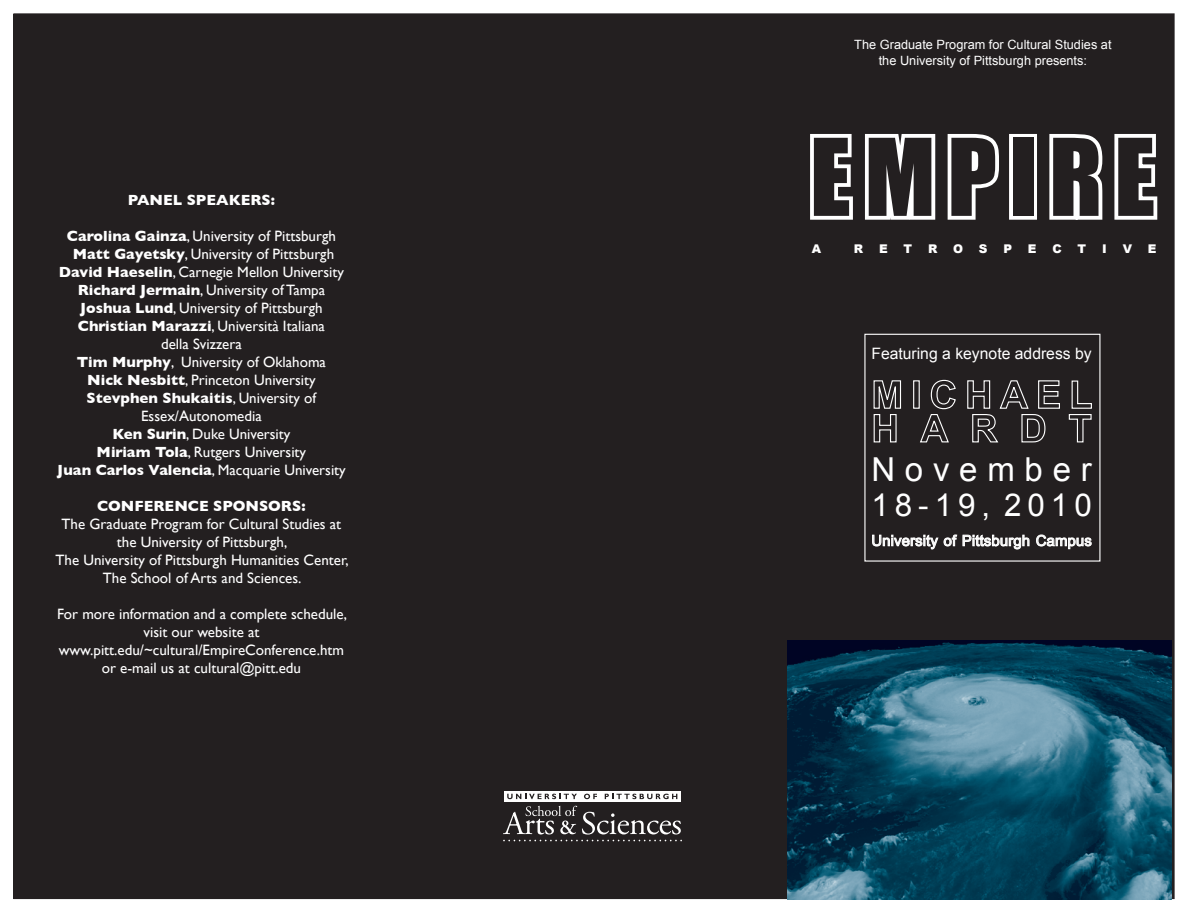
<style>
.page{position:relative;width:1188px;height:918px;background:#fff}
.page>*{position:absolute;margin:0;border:0;box-sizing:border-box;transform-origin:0 0}
.t1{font:98.85px "Impact";letter-spacing:.12em;color:#231f20}
.t2{font:33px "Arial";letter-spacing:.295em;color:#fff}
.t3{font:31.5px "Arial";letter-spacing:.19em;color:#fff}
.t4{font:15.75px "Arial";color:#fff}
.t5{font:15px/18px "Gill Sans";color:#fff;text-align:center}
.t6{font:700 15px "Gill Sans";color:#fff}
.t7{font:14.85px "Arial";letter-spacing:.01em;color:#fff}
.t8{font:12.75px/16.2px "Arial";color:#fff;text-align:center}
.t9{font:900 12px "Arial";color:#fff}
.s1{font-weight:700}
</style>
<div class="page">
<div style="left:14px;top:14px;width:1160px;height:885px;background:#231f20"></div>
<svg style="left:810px;top:134px;width:189px;height:86px"></svg>
<div style="left:1009px;top:134px;width:28px;height:86px;border:8px solid #fff"></div>
<svg style="left:1049px;top:134px;width:109px;height:86px"></svg>
<img style="left:787px;top:640px;width:385px;height:260px">
<svg style="left:504px;top:791px;width:176px;height:11px"></svg>
<svg style="left:507px;top:794px;width:70px;height:5px"></svg>
<svg style="left:584px;top:794px;width:13px;height:5px"></svg>
<svg style="left:605px;top:794px;width:72px;height:5px"></svg>
<svg style="left:503px;top:806px;width:179px;height:35px"></svg>
<div style="left:913px;top:380px;width:7px;height:29px;border:1px solid #fff"></div>
<svg style="left:873px;top:380px;width:29px;height:63px"></svg>
<svg style="left:919px;top:379px;width:37px;height:64px"></svg>
<svg style="left:967px;top:380px;width:93px;height:63px"></svg>
<svg style="left:1068px;top:380px;width:24px;height:63px"></svg>
<svg style="left:872px;top:534px;width:158px;height:16px"></svg>
<svg style="left:1036px;top:534px;width:56px;height:15px"></svg>
<p class="t6" style="left:128px;top:191px;width:149px">PANEL SPEAKERS:</p>
<p class="t5" style="left:67px;top:227px;width:271px"><span class="s1">Carolina Gainza</span>, University of Pittsburgh</p>
<p class="t5" style="left:73px;top:245px;width:263px"><span class="s1">Matt Gayetsky</span>, University of Pittsburgh</p>
<p class="t5" style="left:59px;top:263px;width:287px"><span class="s1">David Haeselin</span>, Carnegie Mellon University</p>
<p class="t5" style="left:78px;top:281px;width:249px"><span class="s1">Richard Jermain</span>, University of Tampa</p>
<p class="t5" style="left:80px;top:299px;width:244px"><span class="s1">Joshua Lund</span>, University of Pittsburgh</p>
<p class="t5" style="left:78px;top:317px;width:249px"><span class="s1">Christian Marazzi</span>, Università Italiana della Svizzera</p>
<p class="t5" style="left:77px;top:353px;width:251px"><span class="s1">Tim Murphy</span>, University of Oklahoma</p>
<p class="t5" style="left:87px;top:371px;width:230px"><span class="s1">Nick Nesbitt</span>, Princeton University</p>
<p class="t5" style="left:87px;top:389px;width:231px"><span class="s1">Stevphen Shukaitis</span>, University of<br>Essex/Autonomedia</p>
<p class="t5" style="left:112px;top:425px;width:180px"><span class="s1">Ken Surin</span>, Duke University</p>
<p class="t5" style="left:97px;top:443px;width:211px"><span class="s1">Miriam Tola</span>, Rutgers University</p>
<p class="t5" style="left:57px;top:461px;width:290px"><span class="s1">Juan Carlos Valencia</span>, Macquarie University</p>
<p class="t6" style="left:97px;top:497px;width:210px">CONFERENCE SPONSORS:</p>
<p class="t5" style="left:56px;top:515px;width:295px">The Graduate Program for Cultural Studies at the University of Pittsburgh,<br>The University of Pittsburgh Humanities Center, The School of Arts and Sciences.</p>
<p class="t5" style="left:57px;top:605px;width:292px">For more information and a complete schedule, visit our website at www.pitt.edu/~cultural/EmpireConference.htm</p>
<p class="t5" style="left:102px;top:659px;width:201px">or e-mail us at cultural@pitt.edu</p>
<p class="t8" style="left:854px;top:36px;width:259px">The Graduate Program for Cultural Studies at the University of Pittsburgh presents:</p>
<p class="t1" style="left:810px;top:100px;width:347px">EMPIRE</p>
<p class="t9" style="left:812px;top:240px;width:11px">A</p>
<p class="t9" style="left:854px;top:240px;width:11px">R</p>
<p class="t9" style="left:879px;top:240px;width:10px">E</p>
<p class="t9" style="left:904px;top:240px;width:10px">T</p>
<p class="t9" style="left:928px;top:240px;width:11px">R</p>
<p class="t9" style="left:953px;top:240px;width:12px">O</p>
<p class="t9" style="left:979px;top:240px;width:10px">S</p>
<p class="t9" style="left:1003px;top:240px;width:10px">P</p>
<p class="t9" style="left:1028px;top:240px;width:10px">E</p>
<p class="t9" style="left:1052px;top:240px;width:11px">C</p>
<p class="t9" style="left:1078px;top:240px;width:10px">T</p>
<p class="t9" style="left:1102px;top:240px;width:6px">I</p>
<p class="t9" style="left:1123px;top:240px;width:11px">V</p>
<p class="t9" style="left:1148px;top:240px;width:10px">E</p>
<p class="t4" style="left:871px;top:343px;width:222px">Featuring a keynote address by</p>
<p class="t2" style="left:871px;top:448px;width:222px">November</p>
<p class="t3" style="left:871px;top:484px;width:222px">18-19, 2010</p>
<p class="t7" style="left:871px;top:531px;width:222px">University of Pittsburgh Campus</p>
</div>
